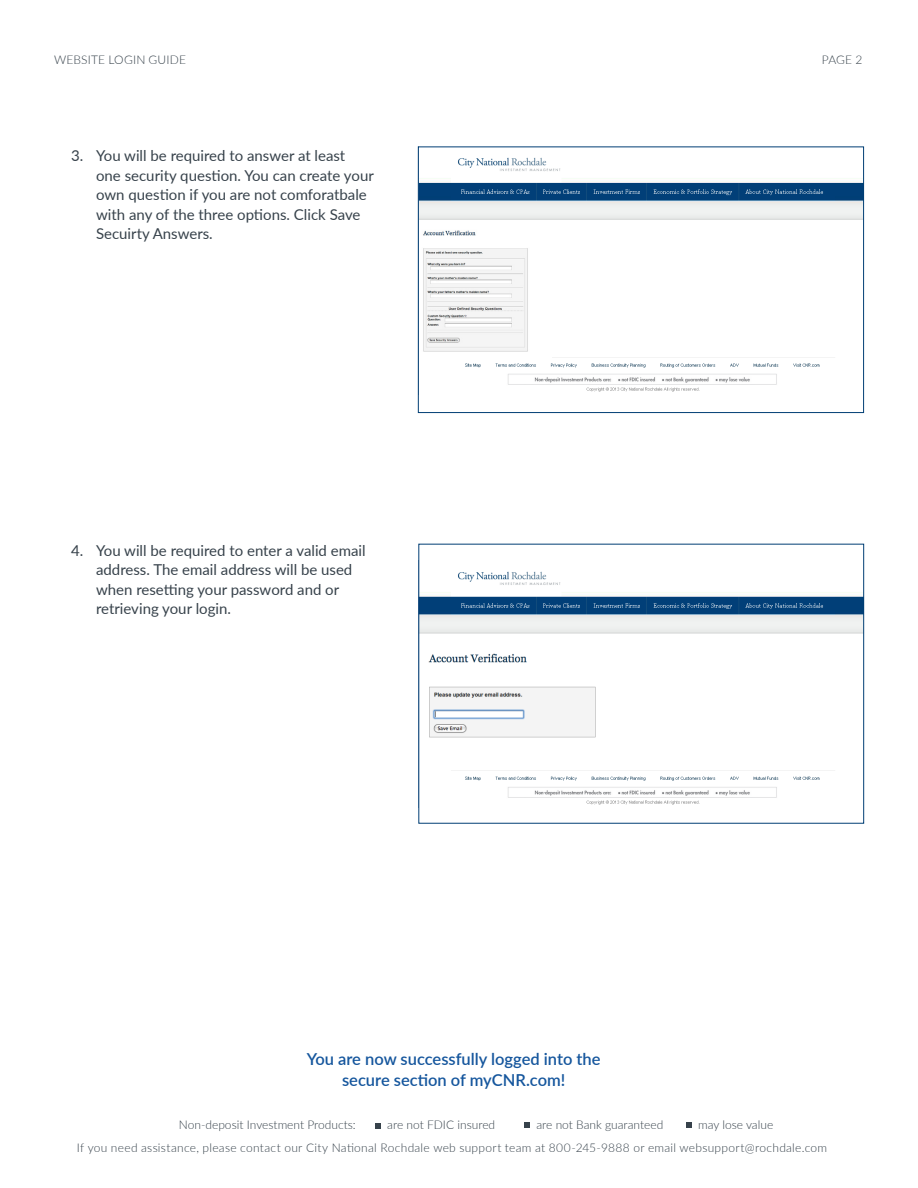
<style>
.page{position:relative;width:918px;height:1188px;background:#fff}
.page>*{position:absolute;margin:0;border:0;box-sizing:border-box;transform-origin:0 0}
.t1{font:600 16.5px/21px "Lato";color:#15569d;text-align:center}
.t2{font:15px/19.5px "Lato";color:#37424b}
.t3{font:300 12px "Lato";letter-spacing:.015em;color:#37424b}
</style>
<div class="page">
<svg style="left:375px;top:1123px;width:6px;height:6px"></svg>
<svg style="left:525px;top:1122px;width:5px;height:6px"></svg>
<svg style="left:686px;top:1122px;width:6px;height:6px"></svg>
<img style="left:421px;top:571px;width:441px;height:234px">
<img style="left:426px;top:644px;width:174px;height:100px">
<img style="left:420px;top:157px;width:442px;height:235px">
<img style="left:420px;top:225px;width:131px;height:134px">
<div style="left:418px;top:147px;width:446px;height:266px;border:1px solid #003e74"></div>
<p class="t3" style="left:54px;top:51px;width:134px">WEBSITE LOGIN GUIDE</p>
<p class="t3" style="left:822px;top:51px;width:42px">PAGE 2</p>
<p class="t2" style="left:96px;top:145px;width:279px;text-indent:-25px">3. You will be required to answer at least one security question. You can create your own question if you are not comforatbale with any of the three options. Click Save Secuirty Answers.</p>
<p class="t2" style="left:96px;top:540px;width:271px;text-indent:-25px">4. You will be required to enter a valid email address. The email address will be used when resetting your password and or retrieving your login.</p>
<p class="t1" style="left:307px;top:1048px;width:295px">You are now successfully logged into the secure section of myCNR.com!</p>
<p class="t3" style="left:179px;top:1116px;width:178px">Non-deposit Investment Products:</p>
<p class="t3" style="left:387px;top:1116px;width:109px">are not FDIC insured</p>
<p class="t3" style="left:536px;top:1116px;width:128px">are not Bank guaranteed</p>
<p class="t3" style="left:698px;top:1116px;width:77px">may lose value</p>
<p class="t3" style="left:77px;top:1140px;width:752px">If you need assistance, please contact our City National Rochdale web support team at 800-245-9888 or email websupport@rochdale.com</p>
</div>
